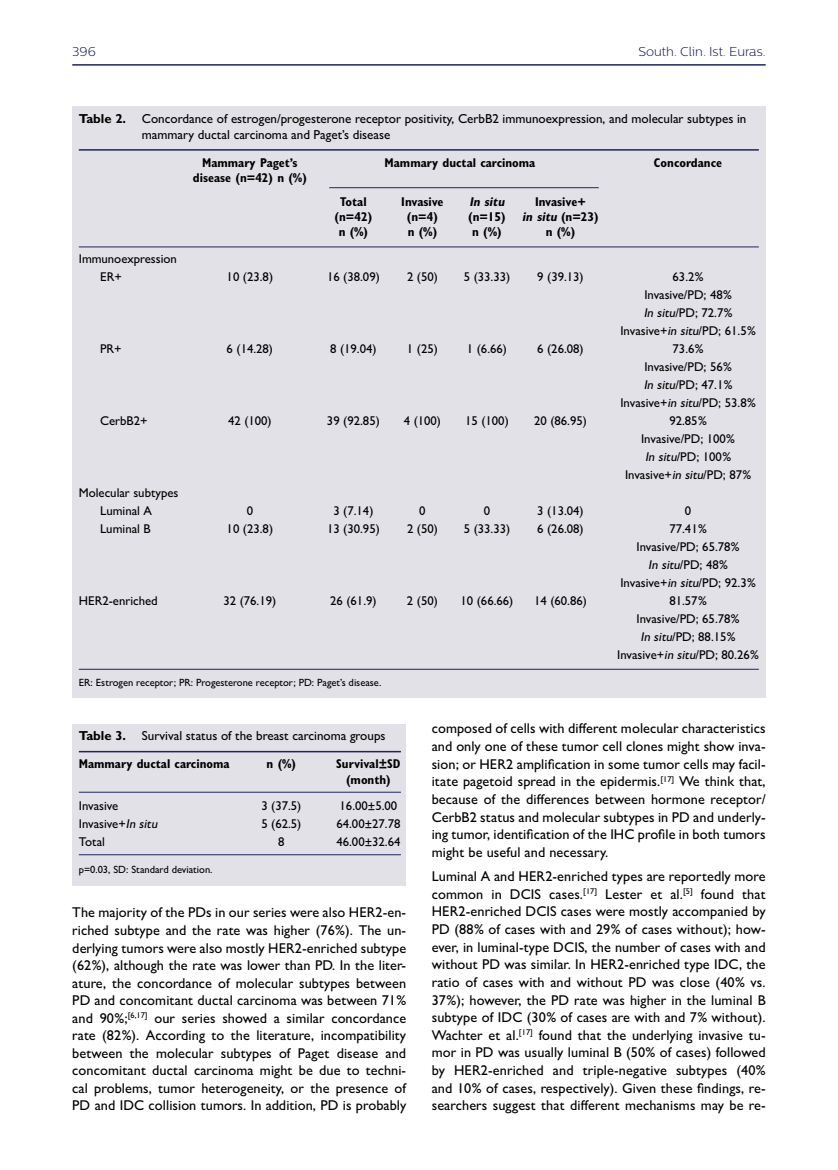
<style>
.page{position:relative;width:838px;height:1170px;background:#fff}
.page>*{position:absolute;margin:0;border:0;box-sizing:border-box;transform-origin:0 0}
.t1{font:500 14.25px/17.7px "Gill Sans MT Pro";letter-spacing:.005em;color:#000;text-align:justify}
.t2{font:500 13.05px/15.6px "Gill Sans MT Pro";color:#000}
.t3{font:500 12.75px/18px "Gill Sans MT Pro";color:#000;text-align:center}
.t4{font:700 condensed 12.75px/15.3px "Gill Sans MT Pro";color:#000;text-align:center}
.t5{font:300 12.75px "Centrale Sans";color:#21245b}
.t6{font:italic 700 condensed 12.75px "Gill Sans MT Pro";color:#000}
.t7{font:500 10.5px "Gill Sans MT Pro";color:#000}
.s1{font-weight:700}
.s2{font-style:normal}
.s3{font-style:italic}
</style>
<div class="page">
<hr style="left:72px;top:64px;width:693px;height:2px;background:#21245b">
<div style="left:72px;top:106px;width:693px;height:592px;background:#e3e1e8"></div>
<hr style="left:79px;top:149px;width:680px;height:2px;background:#21245b">
<hr style="left:79px;top:246px;width:680px;height:1px;background:#21245b">
<hr style="left:329px;top:187px;width:269px;height:1px;background:#21245b">
<hr style="left:79px;top:668px;width:680px;height:1px;background:#21245b">
<div style="left:72px;top:723px;width:334px;height:162px;background:#e3e1e8"></div>
<hr style="left:79px;top:750px;width:322px;height:2px;background:#21245b">
<hr style="left:79px;top:791px;width:322px;height:1px;background:#21245b">
<hr style="left:79px;top:854px;width:322px;height:1px;background:#21245b">
<p class="t5" style="left:72px;top:45px;width:25px">396</p>
<p class="t5" style="left:638px;top:45px;width:129px">South. Clin. Ist. Euras.</p>
<p class="t2" style="left:142px;top:111px;width:606px;text-indent:-63px"><span class="s1">Table 2.</span> Concordance of estrogen/progesterone receptor positivity, CerbB2 immunoexpression, and molecular subtypes in mammary ductal carcinoma and Paget’s disease</p>
<p class="t4" style="left:202px;top:155px;width:97px">Mammary Paget’s</p>
<p class="t4" style="left:384px;top:155px;width:152px">Mammary ductal carcinoma</p>
<p class="t4" style="left:654px;top:155px;width:70px">Concordance</p>
<p class="t4" style="left:193px;top:170px;width:115px">disease (n=42) n (%)</p>
<p class="t4" style="left:340px;top:194px;width:28px">Total</p>
<p class="t4" style="left:401px;top:194px;width:44px">Invasive</p>
<p class="t6" style="left:469px;top:194px;width:39px">In situ</p>
<p class="t4" style="left:535px;top:194px;width:52px">Invasive+</p>
<p class="t4" style="left:334px;top:209px;width:39px">(n=42)</p>
<p class="t4" style="left:407px;top:209px;width:32px">(n=4)</p>
<p class="t4" style="left:468px;top:209px;width:39px">(n=15)</p>
<p class="t6" style="left:522px;top:209px;width:78px">in situ <span class="s2">(n=23)</span></p>
<p class="t4" style="left:339px;top:224px;width:31px">n (%)</p>
<p class="t4" style="left:408px;top:224px;width:31px">n (%)</p>
<p class="t4" style="left:472px;top:224px;width:31px">n (%)</p>
<p class="t4" style="left:546px;top:224px;width:31px">n (%)</p>
<p class="t3" style="left:100px;top:249px;width:78px;text-align:left;text-indent:-21px">Immunoexpression<br>ER+</p>
<p class="t3" style="left:227px;top:267px;width:48px">10 (23.8)</p>
<p class="t3" style="left:327px;top:267px;width:54px">16 (38.09)</p>
<p class="t3" style="left:407px;top:267px;width:32px">2 (50)</p>
<p class="t3" style="left:464px;top:267px;width:48px">5 (33.33)</p>
<p class="t3" style="left:537px;top:267px;width:48px">9 (39.13)</p>
<p class="t3" style="left:620px;top:267px;width:137px">63.2%<br>Invasive/PD; 48%<br><span class="s3">In situ</span>/PD; 72.7%<br>Invasive+<span class="s3">in situ</span>/PD; 61.5%</p>
<p class="t3" style="left:100px;top:339px;width:23px">PR+</p>
<p class="t3" style="left:227px;top:339px;width:48px">6 (14.28)</p>
<p class="t3" style="left:330px;top:339px;width:48px">8 (19.04)</p>
<p class="t3" style="left:407px;top:339px;width:32px">1 (25)</p>
<p class="t3" style="left:467px;top:339px;width:42px">1 (6.66)</p>
<p class="t3" style="left:537px;top:339px;width:48px">6 (26.08)</p>
<p class="t3" style="left:620px;top:339px;width:137px">73.6%<br>Invasive/PD; 56%<br><span class="s3">In situ</span>/PD; 47.1%<br>Invasive+<span class="s3">in situ</span>/PD; 53.8%</p>
<p class="t3" style="left:100px;top:411px;width:49px">CerbB2+</p>
<p class="t3" style="left:228px;top:411px;width:45px">42 (100)</p>
<p class="t3" style="left:327px;top:411px;width:54px">39 (92.85)</p>
<p class="t3" style="left:404px;top:411px;width:39px">4 (100)</p>
<p class="t3" style="left:465px;top:411px;width:45px">15 (100)</p>
<p class="t3" style="left:534px;top:411px;width:54px">20 (86.95)</p>
<p class="t3" style="left:625px;top:411px;width:128px">92.85%<br>Invasive/PD; 100%<br><span class="s3">In situ</span>/PD; 100%<br>Invasive+<span class="s3">in situ</span>/PD; 87%</p>
<p class="t3" style="left:79px;top:483px;width:101px">Molecular subtypes<br>Luminal A</p>
<p class="t3" style="left:247px;top:501px;width:8px">0</p>
<p class="t3" style="left:333px;top:501px;width:42px">3 (7.14)</p>
<p class="t3" style="left:419px;top:501px;width:8px">0</p>
<p class="t3" style="left:484px;top:501px;width:8px">0</p>
<p class="t3" style="left:537px;top:501px;width:48px">3 (13.04)</p>
<p class="t3" style="left:685px;top:501px;width:8px">0</p>
<p class="t3" style="left:100px;top:519px;width:52px">Luminal B</p>
<p class="t3" style="left:227px;top:519px;width:48px">10 (23.8)</p>
<p class="t3" style="left:327px;top:519px;width:54px">13 (30.95)</p>
<p class="t3" style="left:407px;top:519px;width:32px">2 (50)</p>
<p class="t3" style="left:464px;top:519px;width:48px">5 (33.33)</p>
<p class="t3" style="left:537px;top:519px;width:48px">6 (26.08)</p>
<p class="t3" style="left:620px;top:519px;width:137px">77.41%<br>Invasive/PD; 65.78%<br><span class="s3">In situ</span>/PD; 48%<br>Invasive+<span class="s3">in situ</span>/PD; 92.3%</p>
<p class="t3" style="left:79px;top:591px;width:80px">HER2-enriched</p>
<p class="t3" style="left:223px;top:591px;width:54px">32 (76.19)</p>
<p class="t3" style="left:330px;top:591px;width:48px">26 (61.9)</p>
<p class="t3" style="left:407px;top:591px;width:32px">2 (50)</p>
<p class="t3" style="left:460px;top:591px;width:54px">10 (66.66)</p>
<p class="t3" style="left:534px;top:591px;width:54px">14 (60.86)</p>
<p class="t3" style="left:617px;top:591px;width:143px">81.57%<br>Invasive/PD; 65.78%<br><span class="s3">In situ</span>/PD; 88.15%<br>Invasive+<span class="s3">in situ</span>/PD; 80.26%</p>
<p class="t7" style="left:79px;top:676px;width:304px">ER: Estrogen receptor; PR: Progesterone receptor; PD: Paget’s disease.</p>
<p class="t2" style="left:79px;top:727px;width:308px"><span class="s1">Table 3.</span> Survival status of the breast carcinoma groups</p>
<p class="t4" style="left:79px;top:756px;width:152px">Mammary ductal carcinoma</p>
<p class="t4" style="left:267px;top:756px;width:31px">n (%)</p>
<p class="t4" style="left:336px;top:756px;width:66px">Survival±SD (month)</p>
<p class="t3" style="left:79px;top:796px;width:41px">Invasive</p>
<p class="t3" style="left:261px;top:796px;width:42px">3 (37.5)</p>
<p class="t3" style="left:339px;top:796px;width:59px">16.00±5.00</p>
<p class="t3" style="left:79px;top:814px;width:83px">Invasive+<span class="s3">In situ</span></p>
<p class="t3" style="left:261px;top:814px;width:42px">5 (62.5)</p>
<p class="t3" style="left:336px;top:814px;width:66px">64.00±27.78</p>
<p class="t3" style="left:79px;top:832px;width:28px">Total</p>
<p class="t3" style="left:278px;top:832px;width:8px">8</p>
<p class="t3" style="left:336px;top:832px;width:66px">46.00±32.64</p>
<p class="t7" style="left:79px;top:862px;width:135px">p=0.03, SD: Standard deviation.</p>
<p class="t1" style="left:72px;top:903px;width:335px">The majority of the PDs in our series were also HER2-en&shy;riched subtype and the rate was higher (76%). The un&shy;derlying tumors were also mostly HER2-enriched subtype (62%), although the rate was lower than PD. In the liter&shy;ature, the concordance of molecular subtypes between PD and concomitant ductal carcinoma was between 71% and 90%;<sup>[6,17]</sup> our series showed a similar concordance rate (82%). According to the literature, incompatibility between the molecular subtypes of Paget disease and concomitant ductal carcinoma might be due to techni&shy;cal problems, tumor heterogeneity, or the presence of PD and IDC collision tumors. In addition, PD is probably</p>
<p class="t1" style="left:432px;top:719px;width:335px">composed of cells with different molecular characteristics and only one of these tumor cell clones might show inva&shy;sion; or HER2 amplification in some tumor cells may facil&shy;itate pagetoid spread in the epidermis.<sup>[17]</sup> We think that, because of the differences between hormone receptor/ CerbB2 status and molecular subtypes in PD and underly&shy;ing tumor, identification of the IHC profile in both tumors might be useful and necessary.</p>
<p class="t1" style="left:432px;top:867px;width:335px">Luminal A and HER2-enriched types are reportedly more common in DCIS cases.<sup>[17]</sup> Lester et al.<sup>[5]</sup> found that HER2-enriched DCIS cases were mostly accompanied by PD (88% of cases with and 29% of cases without); how&shy;ever, in luminal-type DCIS, the number of cases with and without PD was similar. In HER2-enriched type IDC, the ratio of cases with and without PD was close (40% vs.<br>37%); however, the PD rate was higher in the luminal B subtype of IDC (30% of cases are with and 7% without).<br>Wachter et al.<sup>[17]</sup> found that the underlying invasive tu&shy;mor in PD was usually luminal B (50% of cases) followed by HER2-enriched and triple-negative subtypes (40% and 10% of cases, respectively). Given these findings, re&shy;searchers suggest that different mechanisms may be re-</p>
</div>
